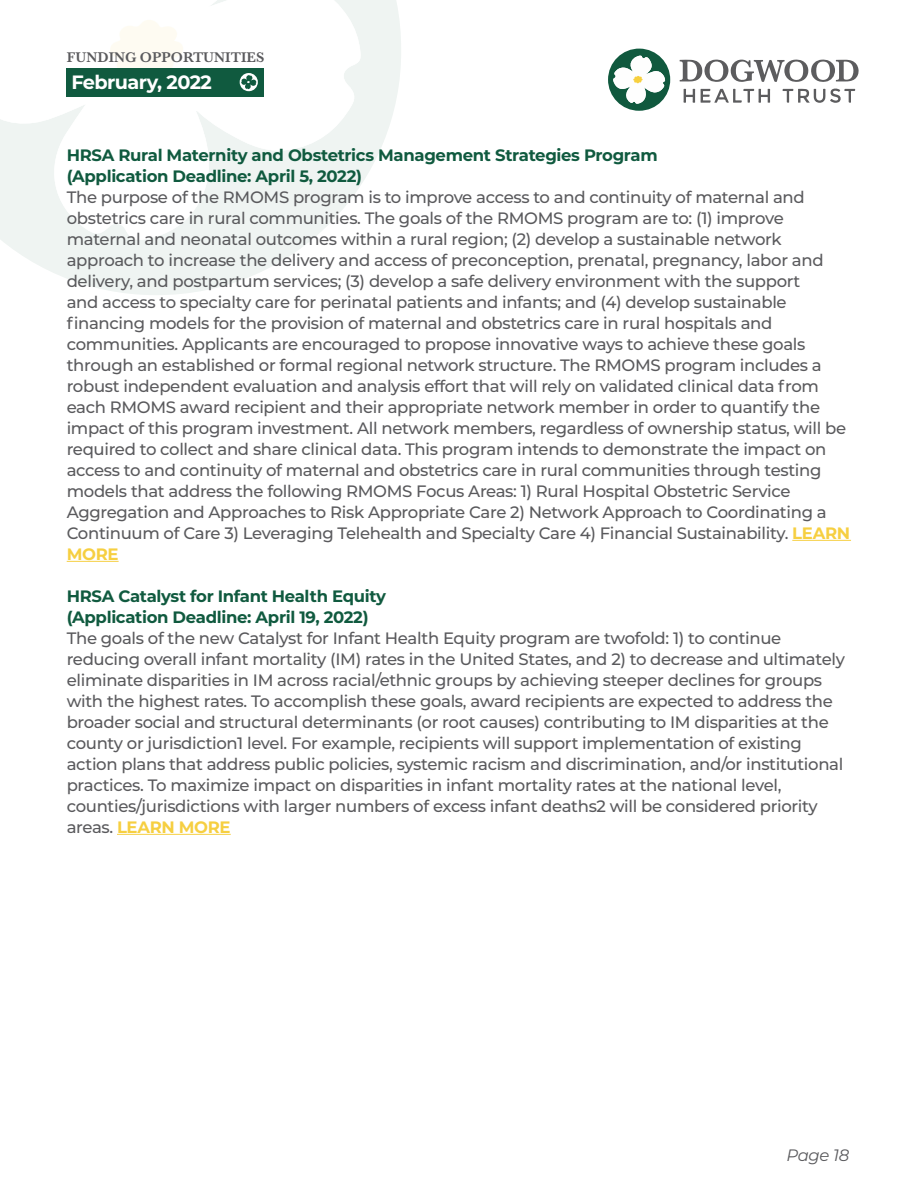
<style>
.page{position:relative;width:918px;height:1188px;background:#fff}
.page>*{position:absolute;margin:0;border:0;box-sizing:border-box;transform-origin:0 0}
.t1{font:700 19.2px "Montserrat";letter-spacing:-.03em;color:#fff}
.t2{font:500 16.5px/21px "Montserrat";letter-spacing:-.02em;color:#5a5a5d}
.t3{font:700 16.5px/21px "Montserrat";letter-spacing:-.02em;color:#105a3f}
.t4{font:italic 16.5px "Montserrat";letter-spacing:-.02em;color:#5a5a5d}
.t5{font:600 14.55px "Baskerville";color:#5a5a5d}
.s1{font-weight:700;color:#f6cf41}
</style>
<div class="page">
<svg style="left:3px;top:0;width:398px;height:295px;fill:#eff4f2"></svg>
<svg style="left:0;top:0;width:361px;height:241px"></svg>
<svg style="left:110px;top:18px;width:73px;height:50px"></svg>
<svg style="left:679px;top:59px;width:180px;height:44px"></svg>
<svg style="left:608px;top:48px;width:62px;height:63px"></svg>
<div style="left:66px;top:68px;width:198px;height:29px;background:#105a3f"></div>
<svg style="left:240px;top:73px;width:18px;height:18px"></svg>
<hr style="left:792px;top:540px;width:59px;height:1px;background:#f6cf41">
<hr style="left:67px;top:561px;width:52px;height:1px;background:#f6cf41">
<hr style="left:117px;top:834px;width:114px;height:1px;background:#f6cf41">
<p class="t5" style="left:67px;top:47px;width:199px">FUNDING OPPORTUNITIES</p>
<p class="t1" style="left:71px;top:69px;width:142px">February, 2022</p>
<p class="t3" style="left:67px;top:144px;width:593px">HRSA Rural Maternity and Obstetrics Management Strategies Program (Application Deadline: April 5, 2022)</p>
<p class="t2" style="left:67px;top:186px;width:785px">The purpose of the RMOMS program is to improve access to and continuity of maternal and obstetrics care in rural communities. The goals of the RMOMS program are to: (1) improve maternal and neonatal outcomes within a rural region; (2) develop a sustainable network approach to increase the delivery and access of preconception, prenatal, pregnancy, labor and delivery, and postpartum services; (3) develop a safe delivery environment with the support<br>and access to specialty care for perinatal patients and infants; and (4) develop sustainable financing models for the provision of maternal and obstetrics care in rural hospitals and communities. Applicants are encouraged to propose innovative ways to achieve these goals through an established or formal regional network structure. The RMOMS program includes a robust independent evaluation and analysis effort that will rely on validated clinical data from each RMOMS award recipient and their appropriate network member in order to quantify the impact of this program investment. All network members, regardless of ownership status, will be required to collect and share clinical data. This program intends to demonstrate the impact on access to and continuity of maternal and obstetrics care in rural communities through testing models that address the following RMOMS Focus Areas: 1) Rural Hospital Obstetric Service Aggregation and Approaches to Risk Appropriate Care 2) Network Approach to Coordinating a Continuum of Care 3) Leveraging Telehealth and Specialty Care 4) Financial Sustainability. <span class="s1">LEARN MORE</span></p>
<p class="t3" style="left:67px;top:585px;width:321px">HRSA Catalyst for Infant Health Equity (Application Deadline: April 19, 2022)</p>
<p class="t2" style="left:67px;top:627px;width:780px">The goals of the new Catalyst for Infant Health Equity program are twofold: 1) to continue reducing overall infant mortality (IM) rates in the United States, and 2) to decrease and ultimately eliminate disparities in IM across racial/ethnic groups by achieving steeper declines for groups with the highest rates. To accomplish these goals, award recipients are expected to address the broader social and structural determinants (or root causes) contributing to IM disparities at the county or jurisdiction1 level. For example, recipients will support implementation of existing action plans that address public policies, systemic racism and discrimination, and/or institutional practices. To maximize impact on disparities in infant mortality rates at the national level, counties/jurisdictions with larger numbers of excess infant deaths2 will be considered priority areas. <span class="s1">LEARN MORE</span></p>
<p class="t4" style="left:786px;top:1144px;width:64px">Page 18</p>
</div>
